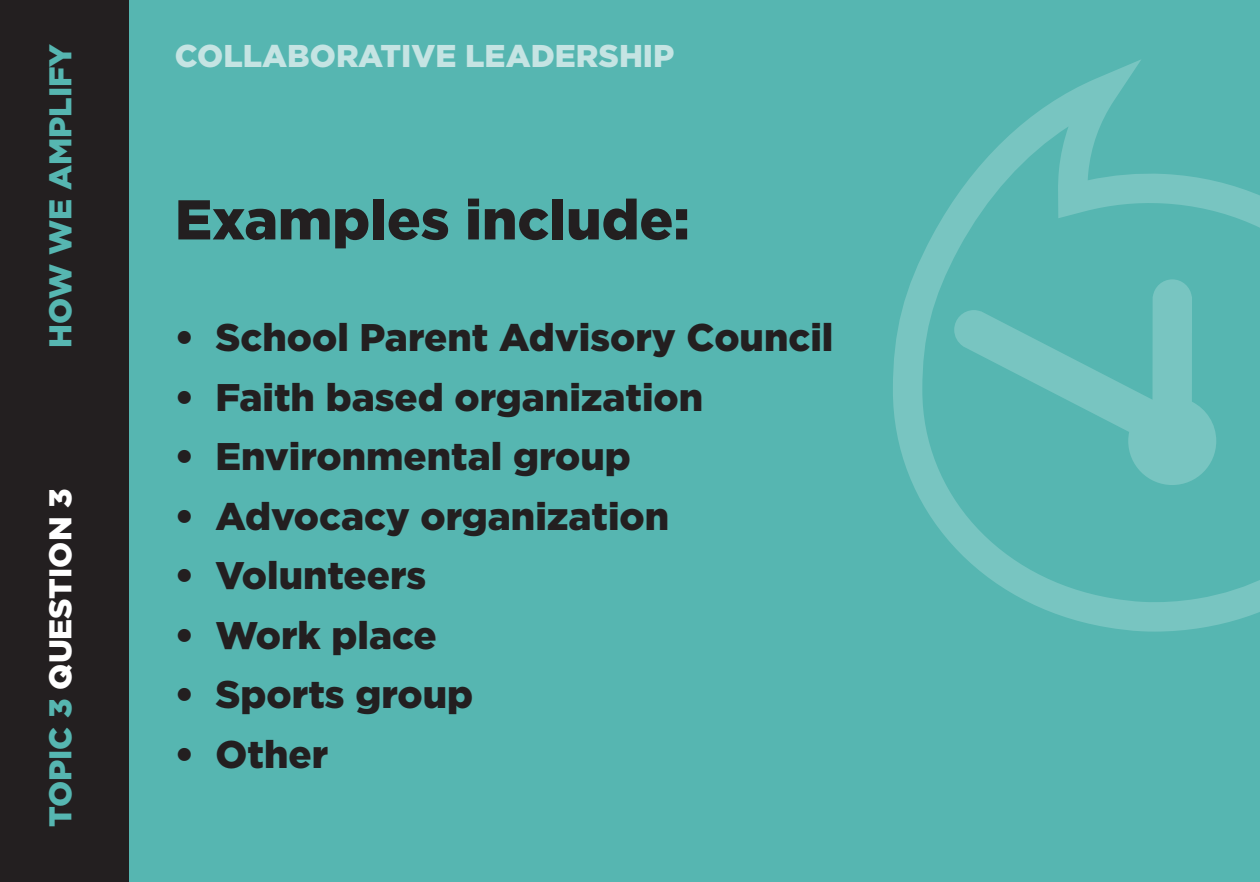
<style>
.page{position:relative;width:1260px;height:882px;background:#56b6b1}
.page>*{position:absolute;margin:0;border:0;box-sizing:border-box;transform-origin:0 0}
.t1{font:900 56px "Gotham HTF";color:#231f20}
.t2{font:900 38.5px "Gotham HTF";color:#231f20}
.t3{font:900 31.5px "Gotham HTF";color:#c5e4e3}
.t4{font:900 31.5px "Gotham HTF";color:#fff}
.t5{font:900 31.5px "Gotham HTF";color:#56b6b1}
.s1{color:#56b6b1}
</style>
<div class="page">
<div style="left:0;top:0;width:129px;height:882px;background:#231f20"></div>
<svg style="left:893px;top:60px;width:367px;height:572px"></svg>
<svg style="left:954px;top:279px;width:262px;height:206px"></svg>
<p class="t5" style="left:42px;top:348px;width:306px;rotate:-90deg">HOW WE AMPLIFY</p>
<p class="t4" style="left:42px;top:827px;width:340px;rotate:-90deg"><span class="s1">TOPIC 3</span> QUESTION 3</p>
<p class="t3" style="left:175px;top:37px;width:501px">COLLABORATIVE LEADERSHIP</p>
<h1 class="t1" style="left:175px;top:187px;width:516px">Examples include:</h1>
<p class="t2" style="left:175px;top:316px;width:660px">• School Parent Advisory Council</p>
<p class="t2" style="left:175px;top:375px;width:530px">• Faith based organization</p>
<p class="t2" style="left:175px;top:435px;width:458px">• Environmental group</p>
<p class="t2" style="left:175px;top:494px;width:496px">• Advocacy organization</p>
<p class="t2" style="left:175px;top:554px;width:253px">• Volunteers</p>
<p class="t2" style="left:175px;top:613px;width:263px">• Work place</p>
<p class="t2" style="left:175px;top:672px;width:300px">• Sports group</p>
<p class="t2" style="left:175px;top:732px;width:155px">• Other</p>
</div>
